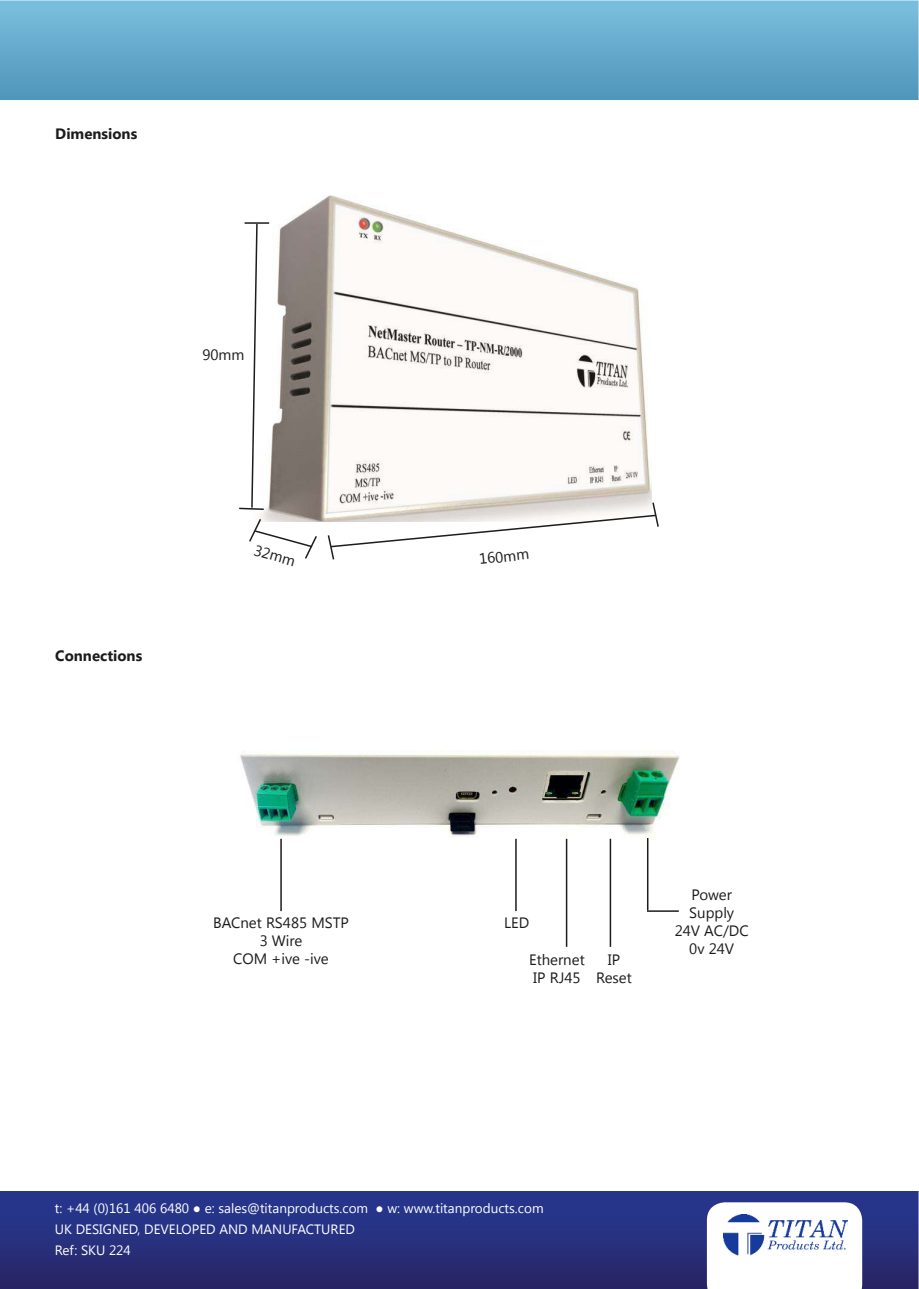
<style>
.page{position:relative;width:919px;height:1289px;background:#fff}
.page>*{position:absolute;margin:0;border:0;box-sizing:border-box;transform-origin:0 0}
.t1{font:15px/18px "Segoe UI";color:#1c1c1b;text-align:center}
.t2{font:700 15px "Segoe UI";color:#1c1c1b}
.t3{font:13.5px/21px "Segoe UI";color:#fff}
</style>
<div class="page">
<img style="left:0;top:0;width:918px;height:100px">
<img style="left:0;top:1191px;width:918px;height:97px">
<svg style="left:706px;top:1202px;width:156px;height:86px"></svg>
<img style="left:723px;top:1214px;width:124px;height:41px">
<img style="left:259px;top:195px;width:392px;height:327px">
<hr style="left:244px;top:222px;width:25px;height:2px;background:#1c1c1b">
<svg style="left:239px;top:222px;width:26px;height:289px"></svg>
<svg style="left:249px;top:517px;width:69px;height:42px"></svg>
<svg style="left:326px;top:501px;width:333px;height:59px"></svg>
<img style="left:240px;top:750px;width:439px;height:105px">
<hr style="left:280px;top:838px;width:2px;height:73px;background:#1c1c1b">
<hr style="left:515px;top:838px;width:1px;height:73px;background:#1c1c1b">
<hr style="left:565px;top:838px;width:2px;height:108px;background:#1c1c1b">
<hr style="left:609px;top:838px;width:2px;height:108px;background:#1c1c1b">
<hr style="left:647px;top:838px;width:1px;height:72px;background:#1c1c1b">
<hr style="left:647px;top:910px;width:31px;height:1px;background:#1c1c1b">
<p class="t2" style="left:55px;top:127px;width:83px">Dimensions</p>
<p class="t1" style="left:202px;top:344px;width:43px">90mm</p>
<p class="t2" style="left:55px;top:649px;width:88px">Connections</p>
<p class="t1" style="left:257px;top:540px;width:43px;rotate:16deg">32mm</p>
<p class="t1" style="left:478px;top:549px;width:52px;rotate:-6deg">160mm</p>
<p class="t1" style="left:213px;top:912px;width:137px">BACnet RS485 MSTP<br>3 Wire<br>COM +ive -ive</p>
<p class="t1" style="left:504px;top:914px;width:27px">LED</p>
<p class="t1" style="left:529px;top:950px;width:57px;text-align:left">Ethernet<br>IP RJ45</p>
<p class="t1" style="left:596px;top:951px;width:37px">IP<br>Reset</p>
<p class="t1" style="left:674px;top:885px;width:76px">Power<br>Supply<br>24V AC/DC<br>0v 24V</p>
<p class="t3" style="left:55px;top:1197px;width:490px">t: +44 (0)161 406 6480 ● e: sales@titanproducts.com ● w: www.titanproducts.com<br>UK DESIGNED, DEVELOPED AND MANUFACTURED<br>Ref: SKU 224</p>
</div>
